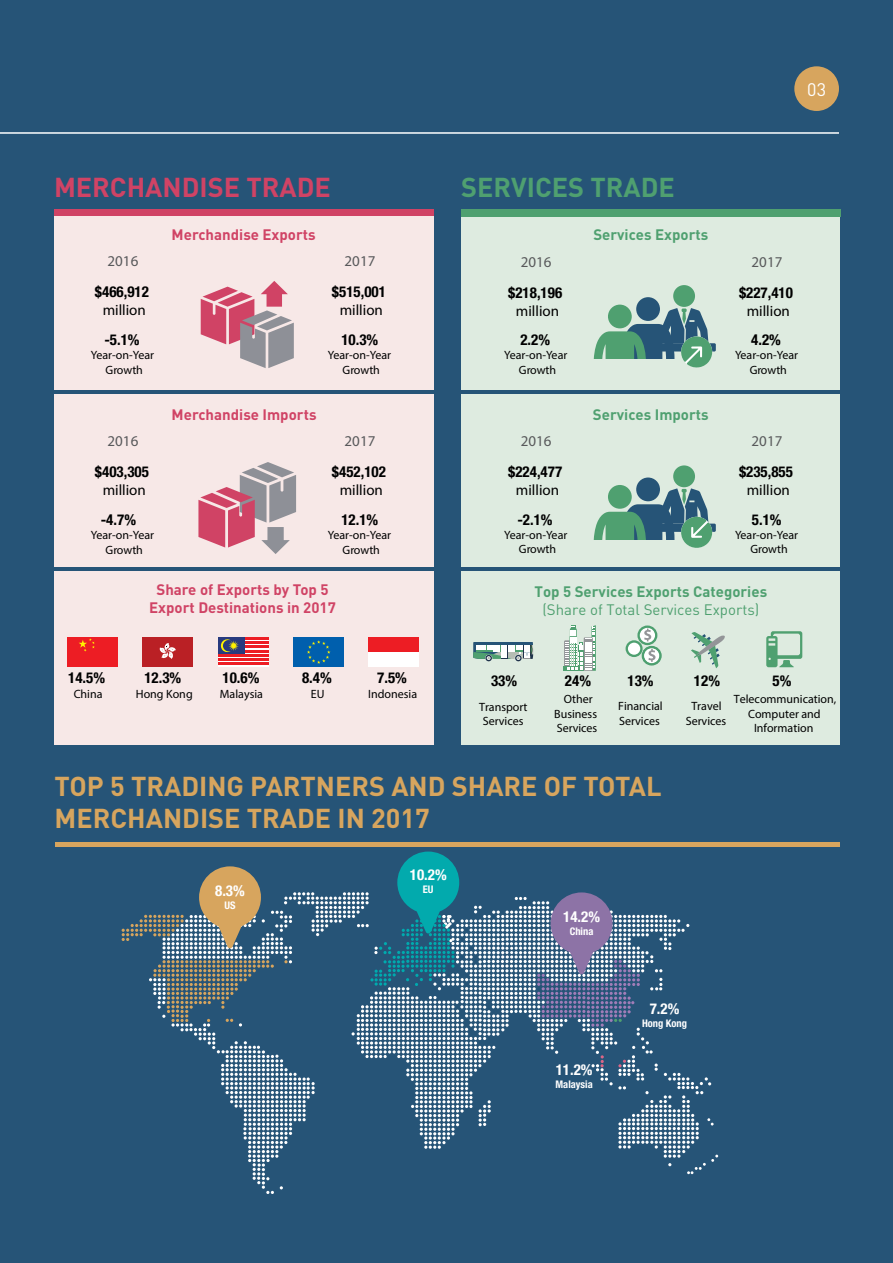
<style>
.page{position:relative;width:893px;height:1263px;background:#265477}
.page>*{position:absolute;margin:0;border:0;box-sizing:border-box;transform-origin:0 0}
.t1{font:700 27px/32.4px "DIN Pro";color:#d7a55e}
.t2{font:700 27px "DIN Pro";color:#d04365}
.t3{font:700 27px "DIN Pro";color:#4fa070}
.t4{font:18px "DIN Pro";color:#fff}
.t5{font:700 condensed 15px "Helvetica Neue LT Std";color:#000}
.t6{font:700 15px/18px "DIN Pro";color:#d04365;text-align:center}
.t7{font:700 15px "DIN Pro";color:#4fa070}
.t8{font:500 condensed 15px "Helvetica Neue LT Std";color:#000}
.t9{font:500 condensed 15px "Helvetica Neue LT Std";color:#58595b}
.t10{font:15px "DIN Pro";color:#4fa070}
.t11{font:700 condensed 15px "Helvetica Neue LT Std";color:#fff}
.t12{font:500 condensed 12px/14.4px "Helvetica Neue LT Std";color:#000;text-align:center}
.t13{font:700 condensed 10.5px "Helvetica Neue LT Std";color:#fff}
</style>
<div class="page">
<div style="left:794px;top:66px;width:45px;height:45px;background:#d7a55e;border-radius:50%"></div>
<hr style="left:0;top:132px;width:839px;height:2px;background:#fff">
<div style="left:54px;top:209px;width:380px;height:8px;background:#d04365"></div>
<div style="left:54px;top:217px;width:379px;height:173px;background:#f7e8e7"></div>
<div style="left:54px;top:394px;width:379px;height:173px;background:#f7e8e7"></div>
<div style="left:54px;top:571px;width:379px;height:173px;background:#f7e8e7"></div>
<div style="left:369px;top:637px;width:50px;height:15px;background:#ed1d24"></div>
<div style="left:369px;top:652px;width:50px;height:15px;background:#fff"></div>
<svg style="left:218px;top:639px;width:51px;height:28px"></svg>
<hr style="left:218px;top:637px;width:51px;height:2px;background:#ed1d24">
<hr style="left:218px;top:641px;width:51px;height:2px;background:#ed1d24">
<hr style="left:218px;top:646px;width:51px;height:2px;background:#ed1d24">
<hr style="left:218px;top:650px;width:51px;height:2px;background:#ed1d24">
<hr style="left:218px;top:654px;width:51px;height:2px;background:#ed1d24">
<hr style="left:218px;top:658px;width:51px;height:3px;background:#ed1d24">
<hr style="left:218px;top:663px;width:51px;height:2px;background:#ed1d24">
<div style="left:218px;top:637px;width:27px;height:17px;background:#283a7e"></div>
<svg style="left:220px;top:639px;width:19px;height:13px"></svg>
<div style="left:293px;top:637px;width:51px;height:30px;background:#005fad"></div>
<svg style="left:307px;top:640px;width:23px;height:24px"></svg>
<div style="left:67px;top:637px;width:51px;height:30px;background:#ed1d24"></div>
<svg style="left:79px;top:638px;width:16px;height:14px"></svg>
<div style="left:143px;top:637px;width:50px;height:30px;background:#ba2025"></div>
<svg style="left:160px;top:643px;width:16px;height:16px"></svg>
<svg style="left:198px;top:462px;width:99px;height:92px"></svg>
<svg style="left:201px;top:281px;width:93px;height:87px"></svg>
<div style="left:461px;top:209px;width:379px;height:8px;background:#4fa070"></div>
<div style="left:461px;top:217px;width:379px;height:173px;background:#deebe0"></div>
<div style="left:461px;top:394px;width:379px;height:173px;background:#deebe0"></div>
<div style="left:461px;top:571px;width:379px;height:173px;background:#deebe0"></div>
<svg style="left:691px;top:632px;width:34px;height:36px"></svg>
<svg style="left:639px;top:627px;width:17px;height:17px"></svg>
<div style="left:637px;top:625px;width:20px;height:20px;border:2px solid #4ea070;border-radius:50%"></div>
<svg style="left:644px;top:628px;width:7px;height:13px"></svg>
<svg style="left:627px;top:641px;width:14px;height:15px"></svg>
<div style="left:626px;top:640px;width:17px;height:17px;border:2px solid #4ea070;border-radius:50%"></div>
<svg style="left:642px;top:646px;width:19px;height:19px"></svg>
<div style="left:642px;top:646px;width:20px;height:19px;border:2px solid #4ea070;border-radius:50%"></div>
<svg style="left:648px;top:649px;width:7px;height:13px"></svg>
<div style="left:515px;top:655px;width:7px;height:6px;background:#20334c;border-radius:50%"></div>
<div style="left:485px;top:655px;width:7px;height:6px;background:#20334c;border-radius:50%"></div>
<svg style="left:473px;top:642px;width:61px;height:18px"></svg>
<div style="left:563px;top:666px;width:17px;height:5px;background:#4fa070"></div>
<svg style="left:564px;top:625px;width:32px;height:46px"></svg>
<div style="left:673px;top:285px;width:22px;height:22px;background:#4fa070;border-radius:50%"></div>
<div style="left:636px;top:297px;width:24px;height:24px;background:#265477;border-radius:50%"></div>
<div style="left:608px;top:305px;width:24px;height:23px;background:#4fa070;border-radius:50%"></div>
<svg style="left:593px;top:308px;width:123px;height:60px"></svg>
<div style="left:673px;top:465px;width:22px;height:22px;background:#4fa070;border-radius:50%"></div>
<div style="left:636px;top:477px;width:24px;height:24px;background:#265477;border-radius:50%"></div>
<div style="left:608px;top:485px;width:24px;height:24px;background:#4fa070;border-radius:50%"></div>
<svg style="left:593px;top:488px;width:123px;height:60px"></svg>
<svg style="left:766px;top:631px;width:36px;height:36px"></svg>
<hr style="left:55px;top:842px;width:785px;height:4px;background:#d7a55e">
<svg style="left:122px;top:851px;width:596px;height:343px"></svg>
<h1 class="t2" style="left:54px;top:169px;width:278px">MERCHANDISE TRADE</h1>
<p class="t9" style="left:108px;top:252px;width:32px">2016</p>
<p class="t5" style="left:95px;top:283px;width:56px">$466,912</p>
<p class="t8" style="left:103px;top:301px;width:45px">million</p>
<p class="t5" style="left:104px;top:330px;width:37px">-5.1%</p>
<p class="t12" style="left:91px;top:348px;width:65px">Year-on-Year<br>Growth</p>
<p class="t9" style="left:108px;top:432px;width:32px">2016</p>
<p class="t5" style="left:95px;top:463px;width:56px">$403,305</p>
<p class="t8" style="left:103px;top:481px;width:45px">million</p>
<p class="t5" style="left:101px;top:510px;width:37px">-4.7%</p>
<p class="t12" style="left:91px;top:528px;width:65px">Year-on-Year<br>Growth</p>
<p class="t6" style="left:172px;top:225px;width:146px">Merchandise Exports</p>
<p class="t9" style="left:345px;top:252px;width:32px">2017</p>
<p class="t5" style="left:332px;top:283px;width:56px">$515,001</p>
<p class="t8" style="left:340px;top:301px;width:45px">million</p>
<p class="t5" style="left:341px;top:330px;width:38px">10.3%</p>
<p class="t12" style="left:328px;top:348px;width:65px">Year-on-Year<br>Growth</p>
<p class="t6" style="left:172px;top:405px;width:146px">Merchandise Imports</p>
<p class="t9" style="left:345px;top:432px;width:32px">2017</p>
<p class="t5" style="left:332px;top:463px;width:56px">$452,102</p>
<p class="t8" style="left:340px;top:481px;width:45px">million</p>
<p class="t5" style="left:341px;top:510px;width:38px">12.1%</p>
<p class="t12" style="left:328px;top:528px;width:65px">Year-on-Year<br>Growth</p>
<p class="t5" style="left:68px;top:669px;width:38px">14.5%</p>
<p class="t12" style="left:74px;top:686px;width:30px">China</p>
<p class="t6" style="left:149px;top:580px;width:188px">Share of Exports by Top 5<br>Export Destinations in 2017</p>
<p class="t5" style="left:144px;top:669px;width:38px">12.3%</p>
<p class="t12" style="left:136px;top:686px;width:58px">Hong Kong</p>
<p class="t5" style="left:223px;top:669px;width:38px">10.6%</p>
<p class="t12" style="left:220px;top:686px;width:45px">Malaysia</p>
<p class="t5" style="left:302px;top:669px;width:31px">8.4%</p>
<p class="t12" style="left:311px;top:686px;width:15px">EU</p>
<p class="t5" style="left:377px;top:669px;width:31px">7.5%</p>
<p class="t12" style="left:368px;top:686px;width:50px">Indonesia</p>
<h2 class="t4" style="left:807px;top:77px;width:20px">03</h2>
<h1 class="t3" style="left:461px;top:169px;width:215px">SERVICES TRADE</h1>
<p class="t9" style="left:521px;top:252px;width:32px">2016</p>
<p class="t5" style="left:508px;top:283px;width:56px">$218,196</p>
<p class="t8" style="left:516px;top:301px;width:45px">million</p>
<p class="t5" style="left:520px;top:331px;width:31px">2.2%</p>
<p class="t12" style="left:504px;top:348px;width:65px">Year-on-Year<br>Growth</p>
<p class="t9" style="left:521px;top:432px;width:32px">2016</p>
<p class="t5" style="left:508px;top:463px;width:55px">$224,477</p>
<p class="t8" style="left:516px;top:481px;width:45px">million</p>
<p class="t5" style="left:517px;top:510px;width:37px">-2.1%</p>
<p class="t12" style="left:504px;top:528px;width:65px">Year-on-Year<br>Growth</p>
<p class="t7" style="left:593px;top:225px;width:116px">Services Exports</p>
<p class="t7" style="left:593px;top:404px;width:117px">Services Imports</p>
<p class="t9" style="left:752px;top:252px;width:32px">2017</p>
<p class="t5" style="left:739px;top:283px;width:55px">$227,410</p>
<p class="t8" style="left:747px;top:301px;width:45px">million</p>
<p class="t5" style="left:751px;top:331px;width:31px">4.2%</p>
<p class="t12" style="left:735px;top:348px;width:65px">Year-on-Year<br>Growth</p>
<p class="t9" style="left:752px;top:432px;width:32px">2017</p>
<p class="t5" style="left:739px;top:463px;width:55px">$235,855</p>
<p class="t8" style="left:747px;top:481px;width:45px">million</p>
<p class="t5" style="left:752px;top:510px;width:31px">5.1%</p>
<p class="t12" style="left:735px;top:528px;width:65px">Year-on-Year<br>Growth</p>
<p class="t7" style="left:534px;top:581px;width:234px">Top 5 Services Exports Categories</p>
<p class="t10" style="left:542px;top:599px;width:218px">(Share of Total Services Exports)</p>
<p class="t5" style="left:491px;top:671px;width:28px">33%</p>
<p class="t12" style="left:479px;top:699px;width:50px">Transport<br>Services</p>
<p class="t5" style="left:565px;top:671px;width:28px">24%</p>
<p class="t12" style="left:554px;top:692px;width:45px">Other<br>Business<br>Services</p>
<p class="t5" style="left:627px;top:671px;width:28px">13%</p>
<p class="t12" style="left:618px;top:699px;width:46px;text-align:left">Financial<br>Services</p>
<p class="t5" style="left:694px;top:671px;width:28px">12%</p>
<p class="t12" style="left:686px;top:699px;width:42px">Travel<br>Services</p>
<p class="t5" style="left:772px;top:671px;width:20px">5%</p>
<p class="t12" style="left:734px;top:692px;width:104px">Telecommunication,<br>Computer and<br>Information</p>
<h1 class="t1" style="left:55px;top:769px;width:609px">TOP 5 TRADING PARTNERS AND SHARE OF TOTAL<br>MERCHANDISE TRADE IN 2017</h1>
<p class="t11" style="left:215px;top:882px;width:31px">8.3%</p>
<p class="t13" style="left:224px;top:899px;width:13px">US</p>
<p class="t11" style="left:410px;top:866px;width:38px">10.2%</p>
<p class="t13" style="left:423px;top:883px;width:12px">EU</p>
<p class="t11" style="left:563px;top:908px;width:38px">14.2%</p>
<p class="t13" style="left:570px;top:925px;width:25px">China</p>
<p class="t11" style="left:556px;top:1061px;width:38px">11.2%</p>
<p class="t13" style="left:556px;top:1077px;width:39px">Malaysia</p>
<p class="t11" style="left:650px;top:1000px;width:31px">7.2%</p>
<p class="t13" style="left:642px;top:1017px;width:47px">Hong Kong</p>
</div>
